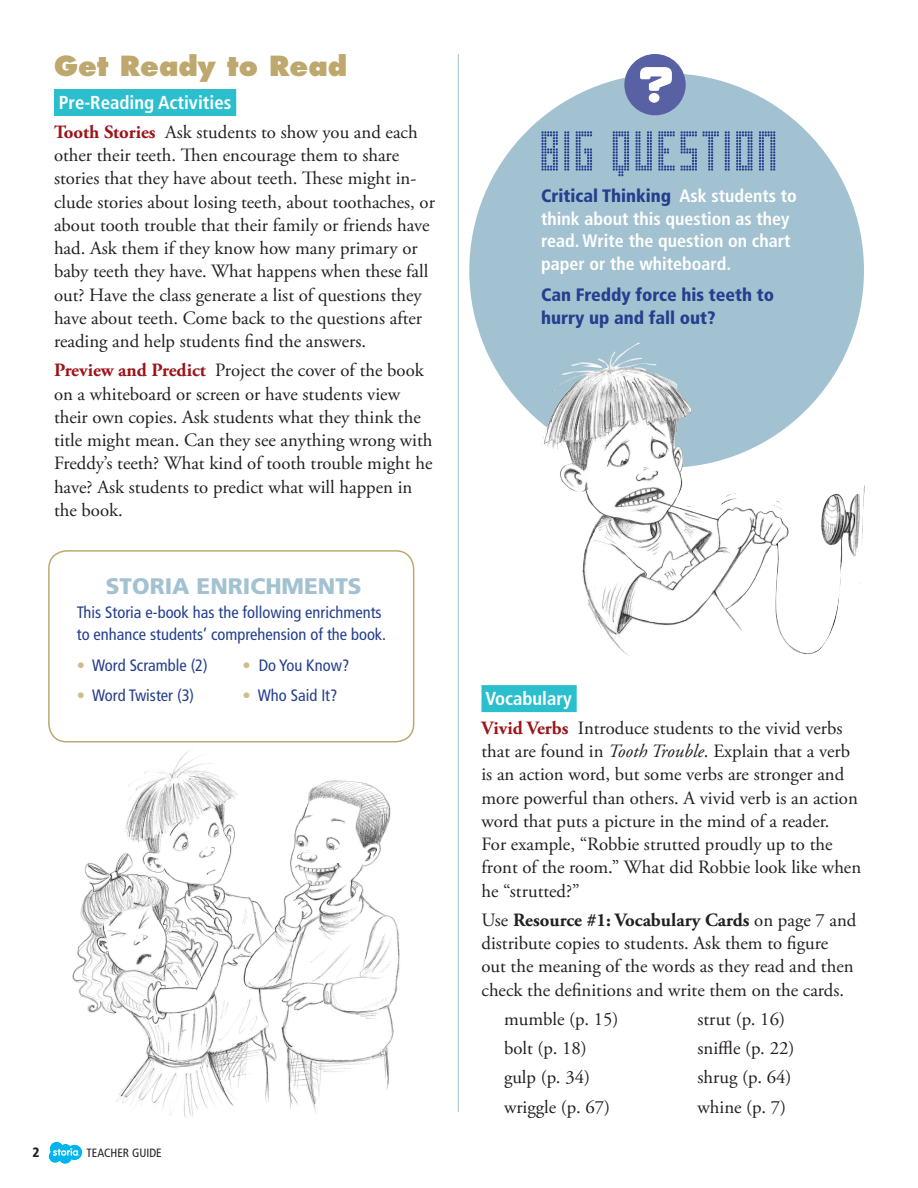
<style>
.page{position:relative;width:918px;height:1188px;background:#fff}
.page>*{position:absolute;margin:0;border:0;box-sizing:border-box;transform-origin:0 0}
.t1{font:57px "Pop Led";color:#253f8e}
.t2{font:800 27px "Futura Infant";color:#bea86d}
.ContentArea_body{font:900 22.5px "Frutiger";color:#a3c2d1}
.body_text{font:18.75px/23.2px "Adobe Garamond Pro";color:#231f20}
.b-head{font:700 condensed 18.75px "Frutiger";color:#fff}
.bigQ_bodytext_white{font:700 condensed 18px/22.5px "Frutiger";color:#fff}
.bigQ_bodytext_white-2{font:900 condensed 18px/22.5px "Frutiger";color:#253f8e}
.ContentArea_body-2{font:condensed 16.5px/22.5px "Frutiger";color:#253f8e}
.t3{font:900 condensed 13.5px "Frutiger";color:#231f20}
.t4{font:condensed 12px "Frutiger";color:#231f20}
.s1{font-weight:700;color:#9c1418}
.s2{color:#cfbc8d}
.s3{font-weight:900;color:#253f8e}
.s4{font-style:italic}
.s5{font-weight:700}
</style>
<div class="page">
<svg style="left:48px;top:1141px;width:35px;height:23px"></svg>
<img style="left:72px;top:750px;width:328px;height:368px">
<div style="left:469px;top:73px;width:395px;height:395px;background:#a3c2d1;border-radius:50%"></div>
<div style="left:54px;top:89px;width:182px;height:27px;background:#2bbfce"></div>
<div style="left:482px;top:685px;width:95px;height:27px;background:#2bbfce"></div>
<hr style="left:458px;top:54px;width:1px;height:1058px;background:#a3c2d1">
<div style="left:624px;top:54px;width:62px;height:61px;background:#5861a3;border-radius:50%"></div>
<svg style="left:640px;top:67px;width:32px;height:36px"></svg>
<div style="left:48px;top:550px;width:366px;height:192px;border:2px solid #bea86d;border-radius:18px"></div>
<img style="left:544px;top:352px;width:295px;height:304px">
<p class="t2" style="left:54px;top:49px;width:295px">Get Ready to Read</p>
<p class="b-head" style="left:59px;top:91px;width:174px">Pre-Reading Activities</p>
<p class="body_text" style="left:54px;top:121px;width:382px"><span class="s1">Tooth Stories</span> Ask students to show you and each other their teeth. Then encourage them to share stories that they have about teeth. These might in&shy;clude stories about losing teeth, about toothaches, or about tooth trouble that their family or friends have had. Ask them if they know how many primary or baby teeth they have. What happens when these fall out? Have the class generate a list of questions they have about teeth. Come back to the questions after reading and help students find the answers.</p>
<p class="body_text" style="left:54px;top:359px;width:380px"><span class="s1">Preview and Predict</span> Project the cover of the book on a whiteboard or screen or have students view their own copies. Ask students what they think the title might mean. Can they see anything wrong with Freddy’s teeth? What kind of tooth trouble might he have? Ask students to predict what will happen in the book.</p>
<p class="ContentArea_body" style="left:106px;top:572px;width:257px">STORIA ENRICHMENTS</p>
<p class="ContentArea_body-2" style="left:77px;top:601px;width:311px">This Storia e-book has the following enrichments to enhance students’ comprehension of the book.</p>
<p class="ContentArea_body-2" style="left:77px;top:655px;width:132px"><span class="s2">•</span> Word Scramble (2)</p>
<p class="ContentArea_body-2" style="left:77px;top:685px;width:119px"><span class="s2">•</span> Word Twister (3)</p>
<p class="ContentArea_body-2" style="left:243px;top:655px;width:108px"><span class="s2">•</span> Do You Know?</p>
<p class="ContentArea_body-2" style="left:243px;top:685px;width:96px"><span class="s2">•</span> Who Said It?</p>
<p class="t3" style="left:33px;top:1144px;width:9px">2</p>
<p class="t4" style="left:87px;top:1146px;width:77px">TEACHER GUIDE</p>
<p class="t1" style="left:541px;top:120px;width:242px">BIG QUESTION</p>
<p class="bigQ_bodytext_white" style="left:541px;top:185px;width:257px"><span class="s3">Critical Thinking</span> Ask students to think about this question as they read. Write the question on chart paper or the whiteboard.</p>
<p class="bigQ_bodytext_white-2" style="left:541px;top:284px;width:235px">Can Freddy force his teeth to hurry up and fall out?</p>
<p class="b-head" style="left:485px;top:687px;width:88px">Vocabulary</p>
<p class="body_text" style="left:482px;top:717px;width:381px"><span class="s1">Vivid Verbs</span> Introduce students to the vivid verbs that are found in <span class="s4">Tooth Trouble</span>. Explain that a verb is an action word, but some verbs are stronger and more powerful than others. A vivid verb is an action word that puts a picture in the mind of a reader.<br>For example, “Robbie strutted proudly up to the front of the room.” What did Robbie look like when he “strutted?”</p>
<p class="body_text" style="left:482px;top:909px;width:377px">Use <span class="s5">Resource #1: Vocabulary Cards</span> on page 7 and distribute copies to students. Ask them to figure out the meaning of the words as they read and then check the definitions and write them on the cards.</p>
<p class="body_text" style="left:504px;top:1008px;width:116px">mumble (p. 15)</p>
<p class="body_text" style="left:698px;top:1008px;width:89px">strut (p. 16)</p>
<p class="body_text" style="left:504px;top:1037px;width:84px">bolt (p. 18)</p>
<p class="body_text" style="left:698px;top:1037px;width:98px">sniffle (p. 22)</p>
<p class="body_text" style="left:504px;top:1066px;width:88px">gulp (p. 34)</p>
<p class="body_text" style="left:698px;top:1066px;width:96px">shrug (p. 64)</p>
<p class="body_text" style="left:504px;top:1096px;width:108px">wriggle (p. 67)</p>
<p class="body_text" style="left:698px;top:1096px;width:90px">whine (p. 7)</p>
</div>
